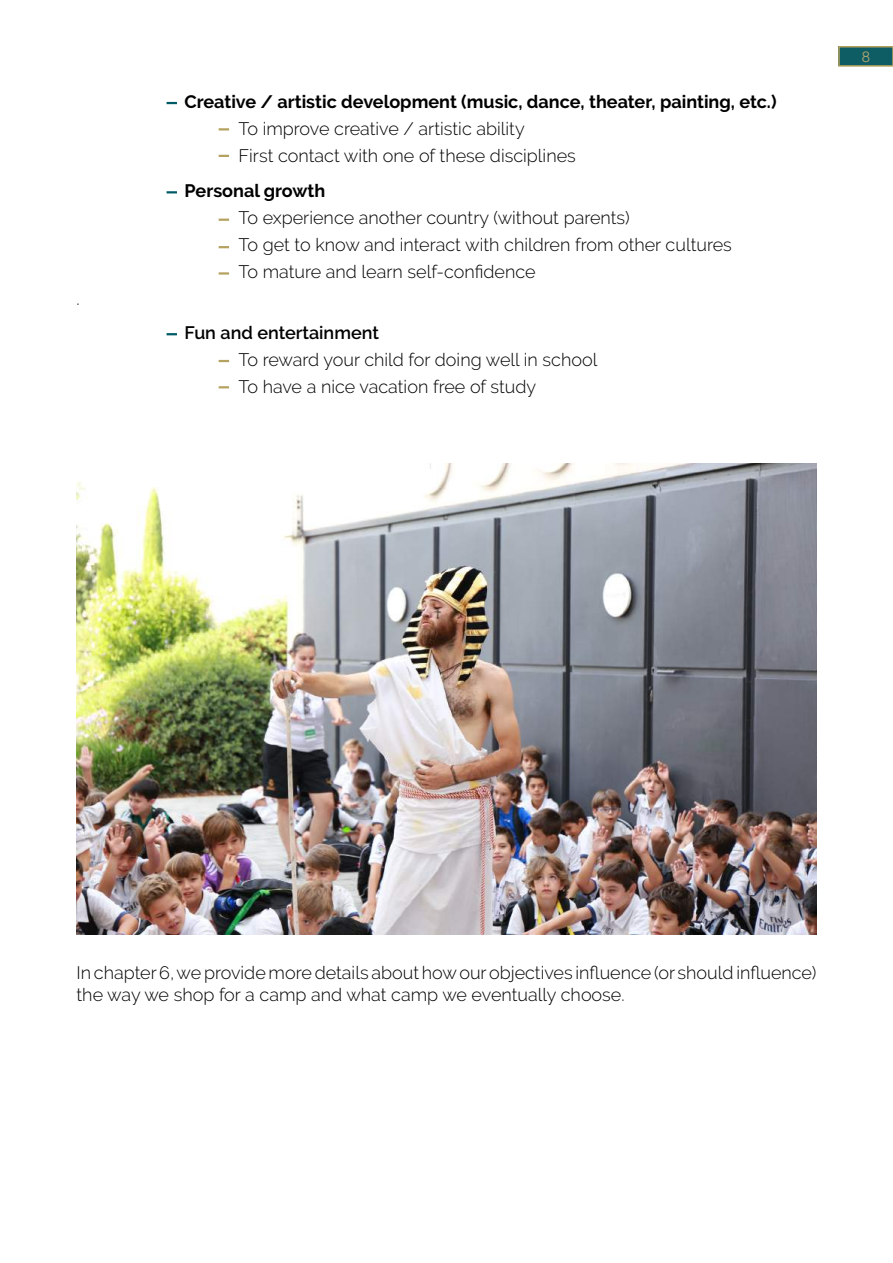
<style>
.page{position:relative;width:893px;height:1263px;background:#fff}
.page>*{position:absolute;margin:0;border:0;box-sizing:border-box;transform-origin:0 0}
.t1{font:300 18px/27px "Raleway";color:#000}
.t2{font:700 18px "Raleway";color:#000}
.t3{font:600 18px "Raleway";color:#000}
.t4{font:300 15px "Helvetica LT Std";color:#bba86f}
</style>
<div class="page">
<div style="left:839px;top:47px;width:54px;height:19px;background:#0f5d64"></div>
<div style="left:838px;top:46px;width:55px;height:21px;border:2px solid #b5a15f"></div>
<img style="left:77px;top:464px;width:739px;height:470px">
<svg style="left:167px;top:102px;width:10px;height:2px"></svg>
<svg style="left:219px;top:128px;width:10px;height:2px"></svg>
<svg style="left:219px;top:155px;width:10px;height:2px"></svg>
<svg style="left:167px;top:333px;width:10px;height:2px"></svg>
<svg style="left:219px;top:360px;width:10px;height:2px"></svg>
<svg style="left:219px;top:386px;width:10px;height:2px"></svg>
<svg style="left:167px;top:191px;width:10px;height:2px"></svg>
<svg style="left:219px;top:219px;width:10px;height:2px"></svg>
<svg style="left:219px;top:246px;width:10px;height:2px"></svg>
<svg style="left:219px;top:272px;width:10px;height:3px"></svg>
<p class="t1" style="left:77px;top:285px;width:5px">.</p>
<p class="t2" style="left:185px;top:91px;width:593px">Creative / artistic development (music, dance, theater, painting, etc.)</p>
<p class="t1" style="left:239px;top:115px;width:339px">To improve creative / artistic ability<br>First contact with one of these disciplines</p>
<p class="t2" style="left:185px;top:181px;width:142px">Personal growth</p>
<p class="t1" style="left:239px;top:204px;width:495px">To experience another country (without parents)<br>To get to know and interact with children from other cultures<br>To mature and learn self-confidence</p>
<p class="t3" style="left:185px;top:323px;width:196px">●Fun and entertainment</p>
<p class="t1" style="left:239px;top:346px;width:360px">To reward your child for doing well in school<br>To have a nice vacation free of study</p>
<p class="t4" style="left:862px;top:47px;width:10px">8</p>
<p class="t1" style="left:77px;top:962px;width:741px;line-height:21.6px">In chapter 6, we provide more details about how our objectives influence (or should influence) the way we shop for a camp and what camp we eventually choose.</p>
</div>
